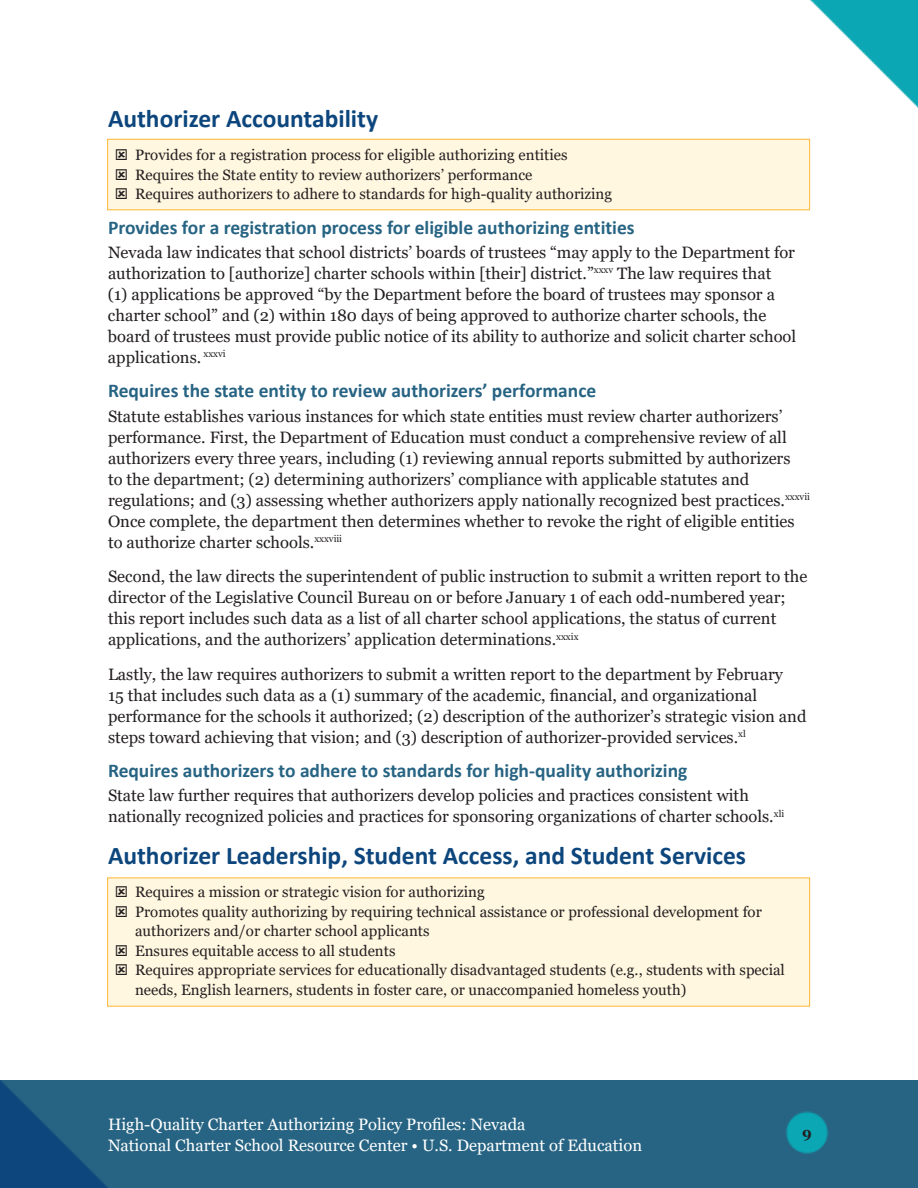
<style>
.page{position:relative;width:918px;height:1188px;background:#fff}
.page>*{position:absolute;margin:0;border:0;box-sizing:border-box;transform-origin:0 0}
.t1{font:700 25.5px "Calibri";color:#0d467d}
.t2{font:700 19.5px "Calibri";color:#276483}
.t3{font:16.5px/21px "Georgia";color:#231f20}
.t4{font:16.5px/21px "Georgia";color:#fff}
.t5{font:15px/19.5px "Georgia";color:#231f20}
.t6{font:700 15px "Georgia";color:#231f20}
</style>
<div class="page">
<img style="left:0;top:1080px;width:918px;height:108px">
<img style="left:810px;top:0;width:108px;height:108px">
<div style="left:107px;top:139px;width:703px;height:71px;background:#fff7e0;border:1px solid #feb736"></div>
<div style="left:107px;top:878px;width:703px;height:129px;background:#fff7e0"></div>
<h2 class="t1" style="left:108px;top:101px;width:272px">Authorizer Accountability</h2>
<p class="t5" style="left:135px;top:146px;width:434px">Provides for a registration process for eligible authorizing entities</p>
<p class="t5" style="left:135px;top:165px;width:399px">Requires the State entity to review authorizers’ performance</p>
<p class="t5" style="left:135px;top:185px;width:479px">Requires authorizers to adhere to standards for high-quality authorizing</p>
<h3 class="t2" style="left:108px;top:213px;width:528px">Provides for a registration process for eligible authorizing entities</h3>
<p class="t3" style="left:108px;top:242px;width:690px">Nevada law indicates that school districts’ boards of trustees “may apply to the Department for authorization to [authorize] charter schools within [their] district.”<sup>xxxv</sup> The law requires that<br>(1) applications be approved “by the Department before the board of trustees may sponsor a charter school” and (2) within 180 days of being approved to authorize charter schools, the board of trustees must provide public notice of its ability to authorize and solicit charter school applications. <sup>xxxvi</sup></p>
<h3 class="t2" style="left:108px;top:377px;width:490px">Requires the state entity to review authorizers’ performance</h3>
<p class="t3" style="left:108px;top:406px;width:704px">Statute establishes various instances for which state entities must review charter authorizers’ performance. First, the Department of Education must conduct a comprehensive review of all authorizers every three years, including (1) reviewing annual reports submitted by authorizers<br>to the department; (2) determining authorizers’ compliance with applicable statutes and regulations; and (3) assessing whether authorizers apply nationally recognized best practices.<sup>xxxvii </sup>Once complete, the department then determines whether to revoke the right of eligible entities to authorize charter schools.<sup>xxxviii</sup></p>
<p class="t3" style="left:108px;top:566px;width:701px">Second, the law directs the superintendent of public instruction to submit a written report to the director of the Legislative Council Bureau on or before January 1 of each odd-numbered year; this report includes such data as a list of all charter school applications, the status of current applications, and the authorizers’ application determinations.<sup>xxxix</sup></p>
<p class="t3" style="left:108px;top:664px;width:700px">Lastly, the law requires authorizers to submit a written report to the department by February<br>15 that includes such data as a (1) summary of the academic, financial, and organizational performance for the schools it authorized; (2) description of the authorizer’s strategic vision and steps toward achieving that vision; and (3) description of authorizer-provided services.<sup>xl</sup></p>
<h3 class="t2" style="left:108px;top:757px;width:581px">Requires authorizers to adhere to standards for high-quality authorizing</h3>
<p class="t3" style="left:108px;top:786px;width:678px">State law further requires that authorizers develop policies and practices consistent with nationally recognized policies and practices for sponsoring organizations of charter schools.<sup>xli</sup></p>
<h2 class="t1" style="left:108px;top:838px;width:640px">Authorizer Leadership, Student Access, and Student Services</h2>
<p class="t5" style="left:135px;top:883px;width:351px">Requires a mission or strategic vision for authorizing</p>
<p class="t5" style="left:135px;top:902px;width:628px">Promotes quality authorizing by requiring technical assistance or professional development for authorizers and/or charter school applicants</p>
<p class="t5" style="left:135px;top:941px;width:262px">Ensures equitable access to all students</p>
<p class="t5" style="left:135px;top:961px;width:651px">Requires appropriate services for educationally disadvantaged students (e.g., students with special needs, English learners, students in foster care, or unaccompanied homeless youth)</p>
<p class="t4" style="left:108px;top:1114px;width:536px">High-Quality Charter Authorizing Policy Profiles: Nevada<br>National Charter School Resource Center • U.S. Department of Education</p>
<p class="t6" style="left:802px;top:1123px;width:11px">9</p>
</div>
